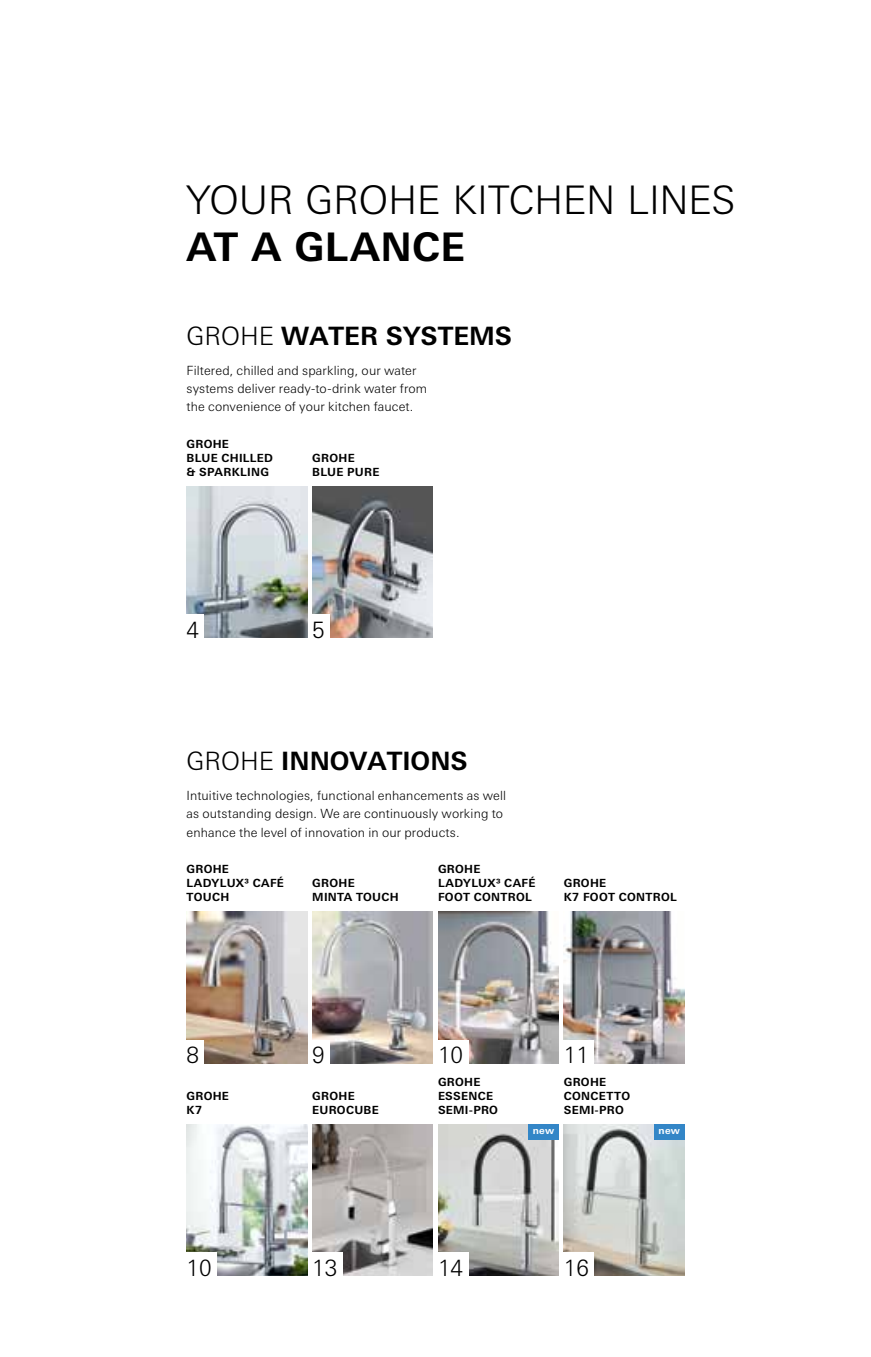
<style>
.page{position:relative;width:871px;height:1357px;background:#fff}
.page>*{position:absolute;margin:0;border:0;box-sizing:border-box;transform-origin:0 0}
.t1{font:300 39.38px "LT Univers Basic";letter-spacing:-.01em;color:#000}
.t2{font:700 39.38px "LT Univers Basic";letter-spacing:.005em;color:#000}
.t3{font:700 25.2px "LT Univers Basic";color:#000}
.t4{font:300 22.5px "LT Univers Basic";color:#000}
.t5{font:300 12.6px/18.2px "LT Univers Basic";letter-spacing:.01em;color:#000}
.t6{font:700 11.25px/14px "LT Univers Basic";letter-spacing:.025em;color:#000}
.t7{font:700 9.9px "LT Univers Basic";letter-spacing:.015em;color:#fff}
.s1{font-weight:300}
</style>
<div class="page">
<img style="left:312px;top:1124px;width:121px;height:152px">
<div style="left:307px;top:1252px;width:35px;height:29px;background:#fff"></div>
<img style="left:312px;top:911px;width:121px;height:152px">
<div style="left:307px;top:1040px;width:23px;height:28px;background:#fff"></div>
<img style="left:186px;top:911px;width:121px;height:152px">
<div style="left:181px;top:1040px;width:23px;height:28px;background:#fff"></div>
<img style="left:186px;top:1124px;width:121px;height:152px">
<div style="left:181px;top:1252px;width:36px;height:29px;background:#fff"></div>
<img style="left:312px;top:486px;width:121px;height:152px">
<div style="left:307px;top:615px;width:23px;height:28px;background:#fff"></div>
<img style="left:186px;top:486px;width:121px;height:152px">
<div style="left:181px;top:615px;width:23px;height:28px;background:#fff"></div>
<img style="left:564px;top:1124px;width:120px;height:152px">
<div style="left:559px;top:1252px;width:35px;height:29px;background:#fff"></div>
<div style="left:654px;top:1124px;width:30px;height:15px;background:#3386c7"></div>
<img style="left:438px;top:1124px;width:121px;height:152px">
<div style="left:433px;top:1252px;width:35px;height:29px;background:#fff"></div>
<div style="left:528px;top:1124px;width:31px;height:15px;background:#3386c7"></div>
<img style="left:564px;top:911px;width:120px;height:152px">
<div style="left:559px;top:1040px;width:35px;height:28px;background:#fff"></div>
<img style="left:438px;top:911px;width:121px;height:152px">
<div style="left:433px;top:1040px;width:35px;height:28px;background:#fff"></div>
<h1 class="t1" style="left:186px;top:177px;width:550px">YOUR GROHE KITCHEN LINES</h1>
<h1 class="t2" style="left:186px;top:223px;width:280px">AT A GLANCE</h1>
<h2 class="t3" style="left:186px;top:320px;width:327px"><span class="s1">GROHE</span> WATER SYSTEMS</h2>
<p class="t5" style="left:186px;top:361px;width:242px">Filtered, chilled and sparkling, our water systems deliver ready-to-drink water from the convenience of your kitchen faucet.</p>
<p class="t6" style="left:186px;top:437px;width:88px">GROHE<br>BLUE CHILLED &amp; SPARKLING</p>
<p class="t6" style="left:312px;top:451px;width:69px">GROHE<br>BLUE PURE</p>
<h3 class="t4" style="left:186px;top:617px;width:14px">4</h3>
<h3 class="t4" style="left:312px;top:617px;width:14px">5</h3>
<h2 class="t3" style="left:186px;top:746px;width:283px"><span class="s1">GROHE</span> INNOVATIONS</h2>
<p class="t5" style="left:186px;top:786px;width:321px">Intuitive technologies, functional enhancements as well as outstanding design. We are continuously working to enhance the level of innovation in our products.</p>
<p class="t6" style="left:186px;top:862px;width:99px">GROHE<br>LADYLUX³ CAFÉ<br>TOUCH</p>
<p class="t6" style="left:312px;top:876px;width:88px">GROHE<br>MINTA TOUCH</p>
<p class="t6" style="left:438px;top:862px;width:99px">GROHE<br>LADYLUX³ CAFÉ<br>FOOT CONTROL</p>
<p class="t6" style="left:564px;top:876px;width:115px">GROHE<br>K7 FOOT CONTROL</p>
<h3 class="t4" style="left:186px;top:1042px;width:14px">8</h3>
<p class="t6" style="left:186px;top:1089px;width:44px">GROHE<br>K7</p>
<h3 class="t4" style="left:186px;top:1254px;width:27px">10</h3>
<h3 class="t4" style="left:312px;top:1042px;width:14px">9</h3>
<p class="t6" style="left:312px;top:1089px;width:68px">GROHE<br>EUROCUBE</p>
<h3 class="t4" style="left:312px;top:1254px;width:27px">13</h3>
<h3 class="t4" style="left:438px;top:1042px;width:27px">10</h3>
<p class="t6" style="left:438px;top:1075px;width:62px">GROHE<br>ESSENCE<br>SEMI-PRO</p>
<p class="t7" style="left:533px;top:1125px;width:23px">new</p>
<h3 class="t4" style="left:564px;top:1042px;width:27px">11</h3>
<p class="t6" style="left:564px;top:1075px;width:68px">GROHE<br>CONCETTO<br>SEMI-PRO</p>
<p class="t7" style="left:658px;top:1125px;width:23px">new</p>
<h3 class="t4" style="left:438px;top:1254px;width:27px">14</h3>
<h3 class="t4" style="left:564px;top:1254px;width:27px">16</h3>
</div>
